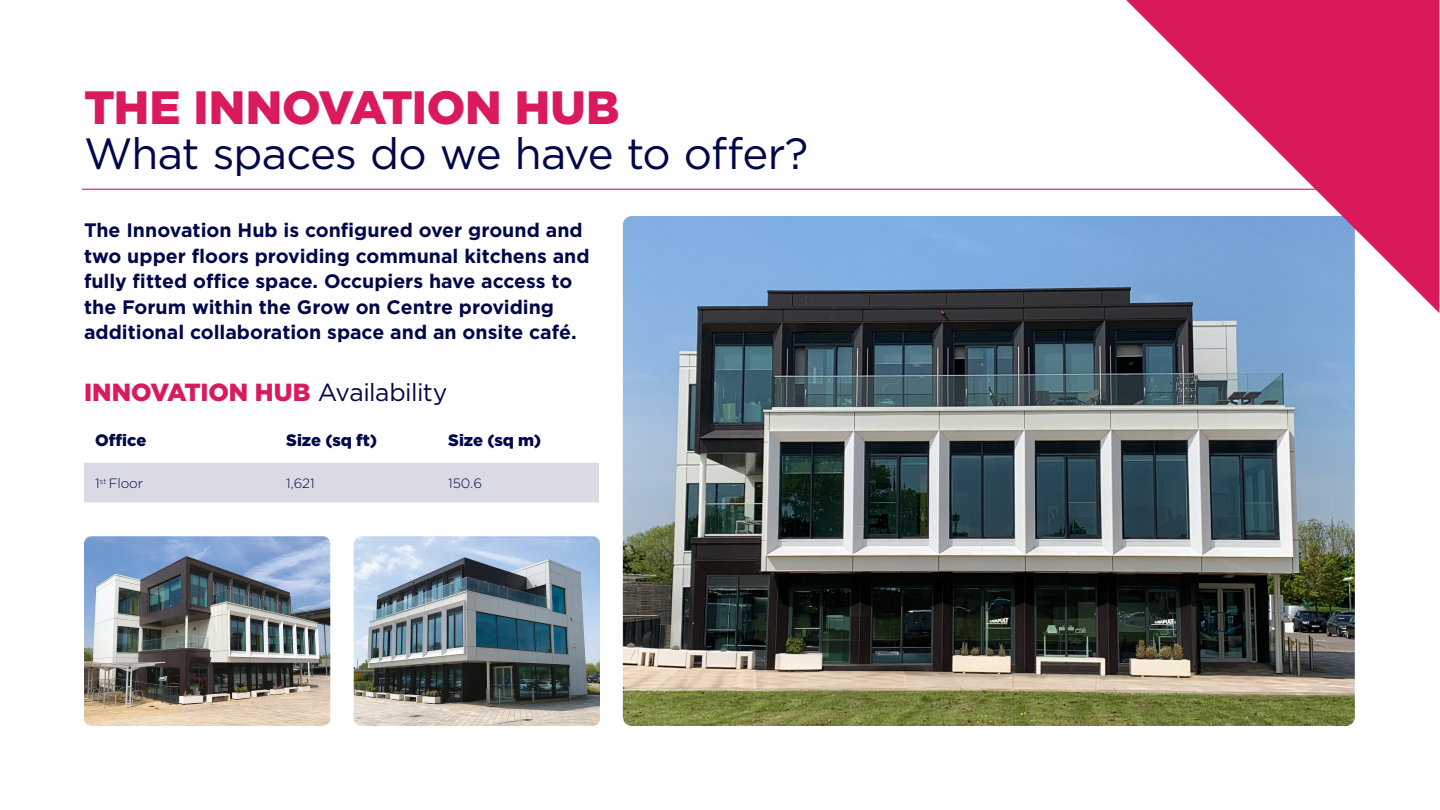
<style>
.page{position:relative;width:1440px;height:810px;background:#fff}
.page>*{position:absolute;margin:0;border:0;box-sizing:border-box;transform-origin:0 0}
.t1{font:900 46.65px "Gotham";letter-spacing:-.005em;color:#d91a5c}
.t2{font:43.8px "Gotham";letter-spacing:-.02em;color:#00084a}
.t3{font:900 24.75px "Gotham";letter-spacing:-.005em;color:#d91a5c}
.t4{font:700 19.5px/25.5px "Gotham";color:#00084a}
.t5{font:900 16.5px "Gotham";color:#00084a}
.t6{font:300 13.5px "Gotham";letter-spacing:-.01em;color:#00084a}
.s1{font-weight:400;color:#00084a}
</style>
<div class="page">
<img style="left:623px;top:216px;width:732px;height:510px">
<div style="left:84px;top:463px;width:515px;height:39px;background:#d9dae4"></div>
<hr style="left:82px;top:189px;width:1273px;height:1px;background:#d91a5c">
<svg style="left:1126px;top:0;width:313px;height:313px"></svg>
<img style="left:84px;top:536px;width:246px;height:190px">
<img style="left:354px;top:536px;width:246px;height:190px">
<h1 class="t1" style="left:84px;top:76px;width:537px">THE INNOVATION HUB</h1>
<h2 class="t2" style="left:84px;top:125px;width:726px">What spaces do we have to offer?</h2>
<p class="t4" style="left:84px;top:217px;width:507px">The Innovation Hub is configured over ground and two upper floors providing communal kitchens and fully fitted office space. Occupiers have access to the Forum within the Grow on Centre providing additional collaboration space and an onsite café.</p>
<p class="t3" style="left:84px;top:375px;width:365px">INNOVATION HUB <span class="s1">Availability</span></p>
<p class="t5" style="left:95px;top:429px;width:53px">Office</p>
<p class="t5" style="left:286px;top:429px;width:92px">Size (sq ft)</p>
<p class="t5" style="left:448px;top:429px;width:94px">Size (sq m)</p>
<p class="t6" style="left:95px;top:475px;width:49px">1<sup>st</sup> Floor</p>
<p class="t6" style="left:286px;top:475px;width:30px">1,621</p>
<p class="t6" style="left:448px;top:475px;width:35px">150.6</p>
</div>
